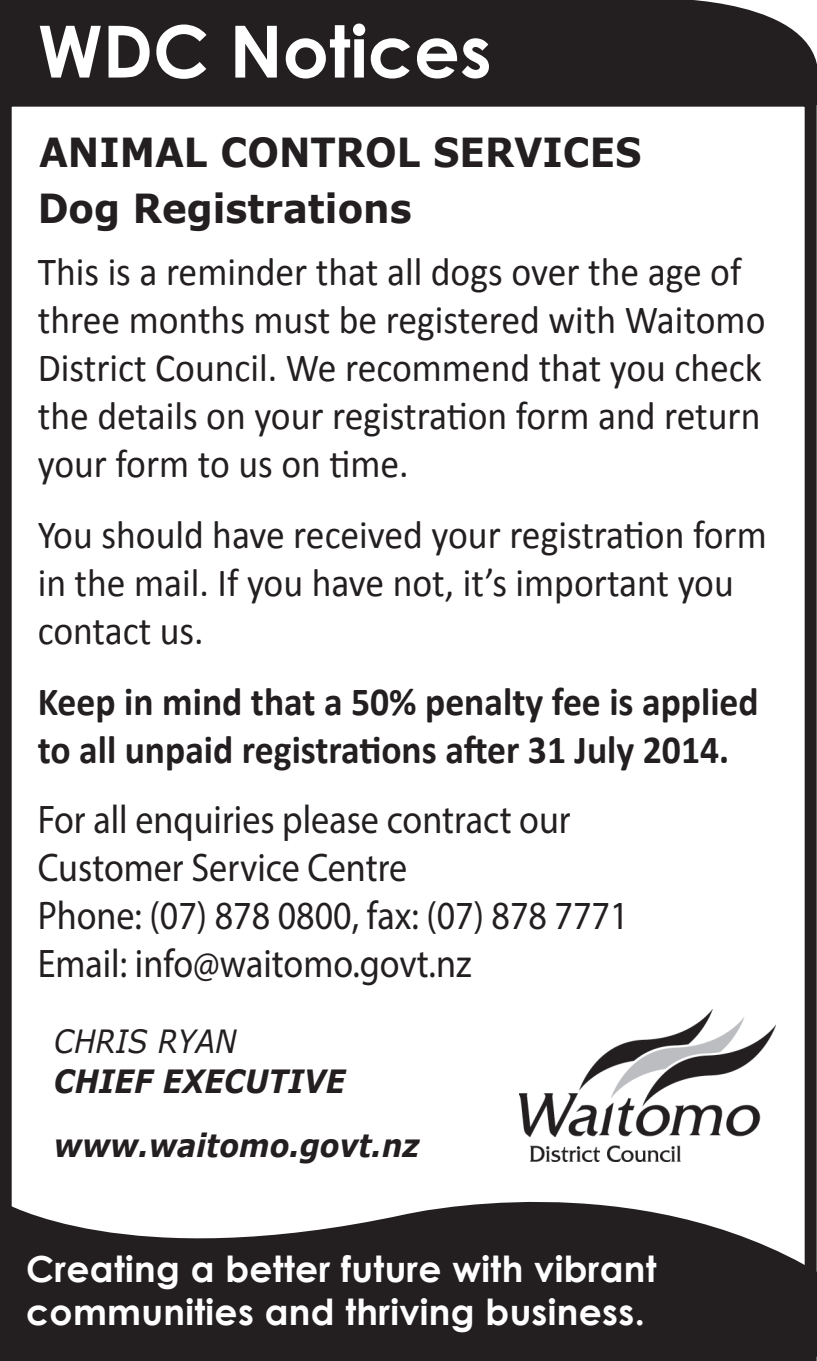
<style>
.page{position:relative;width:817px;height:1361px;background:#fff}
.page>*{position:absolute;margin:0;border:0;box-sizing:border-box;transform-origin:0 0}
.t1{font:700 72px "Century Gothic";color:#fff}
.t2{font:40px/48px "Calibri";color:#231f20;scale:.94 1}
.t3{font:40px/48px "Myriad Pro";color:#231f20;scale:.9 1}
.t4{font:700 40px/48px "Calibri";color:#231f20;scale:.94 1}
.t5{font:700 40px "Verdana";color:#231f20;scale:.93 1}
.t6{font:700 36px/43.2px "Century Gothic";letter-spacing:.01em;color:#fff}
.t7{font:italic 700 32px/63.2px "Verdana";color:#231f20;scale:.9 1}
.t8{font:italic 32px "Verdana";color:#231f20;scale:.9 1}
</style>
<div class="page">
<div style="left:0;top:95px;width:816px;height:1266px;border:12px solid #231f20"></div>
<img style="left:519px;top:1009px;width:256px;height:152px">
<div style="left:0;top:0;width:816px;height:105px;background:#231f20"></div>
<svg style="left:0;top:1161px;width:816px;height:195px;fill:#231f20"></svg>
<h1 class="t1" style="left:38px;top:-3px;width:455px">WDC Notices</h1>
<p class="t5" style="left:39px;top:127px;width:649px">ANIMAL CONTROL SERVICES</p>
<p class="t5" style="left:38px;top:183px;width:403px">Dog Registrations</p>
<p class="t2" style="left:38px;top:246px;width:775px">This is a reminder that all dogs over the age of three months must be registered with Waitomo District Council. We recommend that you check the details on your registration form and return your form to us on time.</p>
<p class="t2" style="left:38px;top:509px;width:776px">You should have received your registration form in the mail. If you have not, it’s important you contact us.</p>
<p class="t4" style="left:38px;top:675px;width:768px">Keep in mind that a 50% penalty fee is applied to all unpaid registrations after 31 July 2014.</p>
<p class="t3" style="left:38px;top:795px;width:657px">For all enquiries please contract our Customer Service Centre<br>Phone: (07) 878 0800, fax: (07) 878 7771<br>Email: info@waitomo.govt.nz</p>
<p class="t8" style="left:54px;top:1021px;width:204px">CHRIS RYAN</p>
<p class="t7" style="left:54px;top:1049px;width:408px">CHIEF EXECUTIVE www.waitomo.govt.nz</p>
<p class="t6" style="left:26px;top:1245px;width:632px">Creating a better future with vibrant communities and thriving business.</p>
</div>
